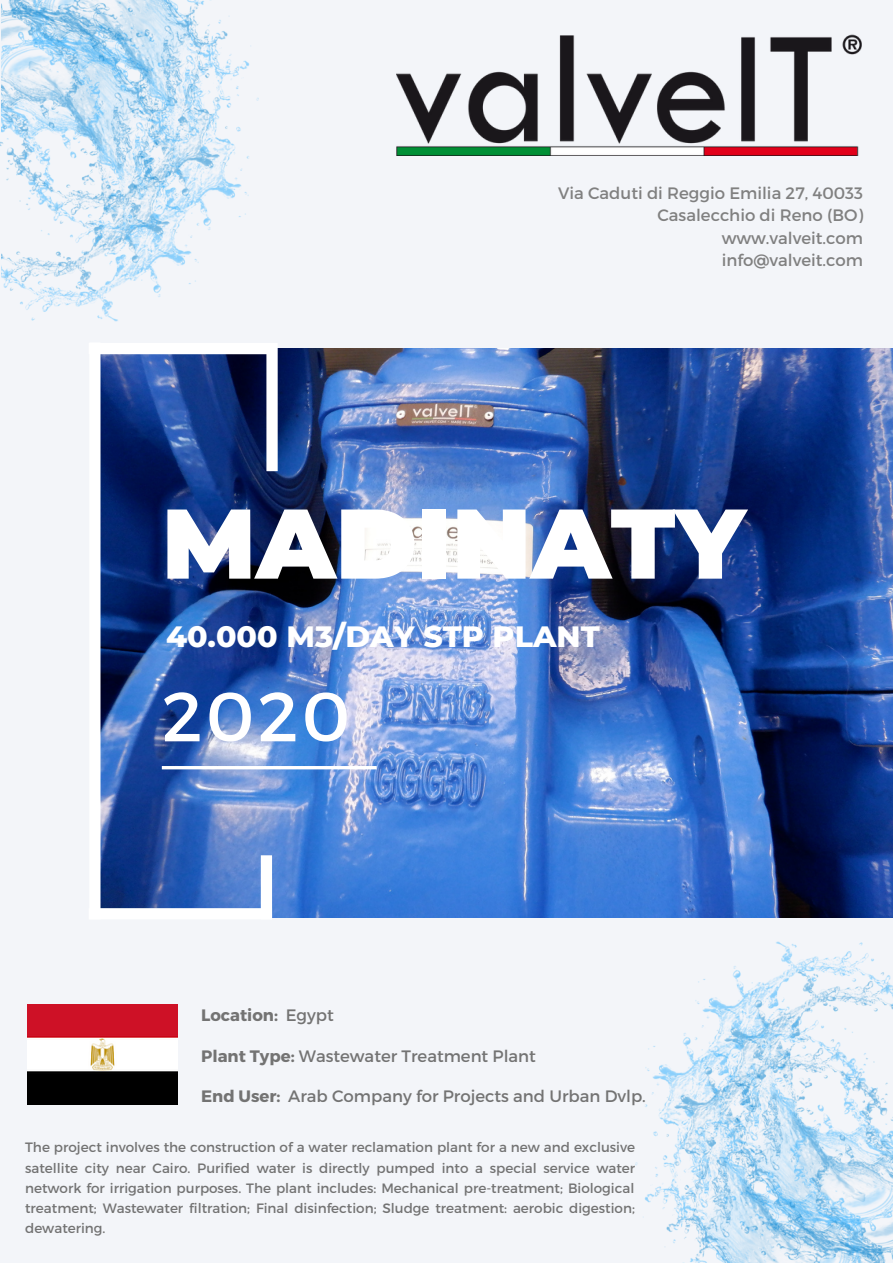
<style>
.page{position:relative;width:893px;height:1264px;background:#fff}
.page>*{position:absolute;margin:0;border:0;box-sizing:border-box;transform-origin:0 0}
.t1{font:900 98.7px "Montserrat";color:#fff}
.t2{font:69.45px "Montserrat";color:#fff}
.t3{font:800 30px "Montserrat";color:#fff}
.t4{font:16.5px/22.5px "Montserrat";color:#808080;text-align:right}
.t5{font:16.5px "Montserrat";color:#737373}
.t6{font:700 16.5px "Montserrat";color:#737373}
.t7{font:13.5px/20.2px "Montserrat";color:#737373;text-align:justify}
.s1{font-weight:400}
.s2{font-weight:700}
</style>
<div class="page">
<div style="left:0;top:0;width:892px;height:1262px;background:#f3f5f9"></div>
<img style="left:100px;top:348px;width:792px;height:569px">
<hr style="left:162px;top:766px;width:214px;height:3px;background:#fff">
<div style="left:266px;top:343px;width:12px;height:128px;background:#fff"></div>
<div style="left:89px;top:343px;width:183px;height:11px;background:#fff"></div>
<div style="left:89px;top:342px;width:11px;height:577px;background:#fff"></div>
<div style="left:89px;top:908px;width:183px;height:11px;background:#fff"></div>
<div style="left:261px;top:855px;width:11px;height:64px;background:#fff"></div>
<img style="left:397px;top:34px;width:465px;height:121px">
<img style="left:2px;top:254px;width:197px;height:67px">
<img style="left:0;top:0;width:258px;height:254px">
<img style="left:695px;top:941px;width:197px;height:67px">
<img style="left:635px;top:1008px;width:257px;height:254px">
<img style="left:27px;top:1004px;width:151px;height:100px">
<p class="t4" style="left:558px;top:180px;width:306px">Via Caduti di Reggio Emilia 27, 40033<br>Casalecchio di Reno (BO)</p>
<p class="t4" style="left:721px;top:225px;width:143px">www.valveit.com</p>
<p class="t4" style="left:721px;top:248px;width:143px">info@valveit.com</p>
<p class="t1" style="left:162px;top:483px;width:585px">MADINATY</p>
<p class="t3" style="left:166px;top:618px;width:435px">40.000 M3/DAY STP PLANT</p>
<p class="t2" style="left:162px;top:671px;width:190px">2020</p>
<p class="t6" style="left:201px;top:1004px;width:134px">Location: <span class="s1">Egypt</span></p>
<p class="t5" style="left:201px;top:1044px;width:336px"><span class="s2">Plant Type:</span> Wastewater Treatment Plant</p>
<p class="t5" style="left:201px;top:1085px;width:446px"><span class="s2">End User:</span> Arab Company for Projects and Urban Dvlp.</p>
<p class="t7" style="left:25px;top:1136px;width:611px">The project involves the construction of a water reclamation plant for a new and exclusive satellite city near Cairo. Purified water is directly pumped into a special service water network for irrigation purposes. The plant includes: Mechanical pre-treatment; Biological treatment; Wastewater filtration; Final disinfection; Sludge treatment: aerobic digestion; dewatering.</p>
</div>
